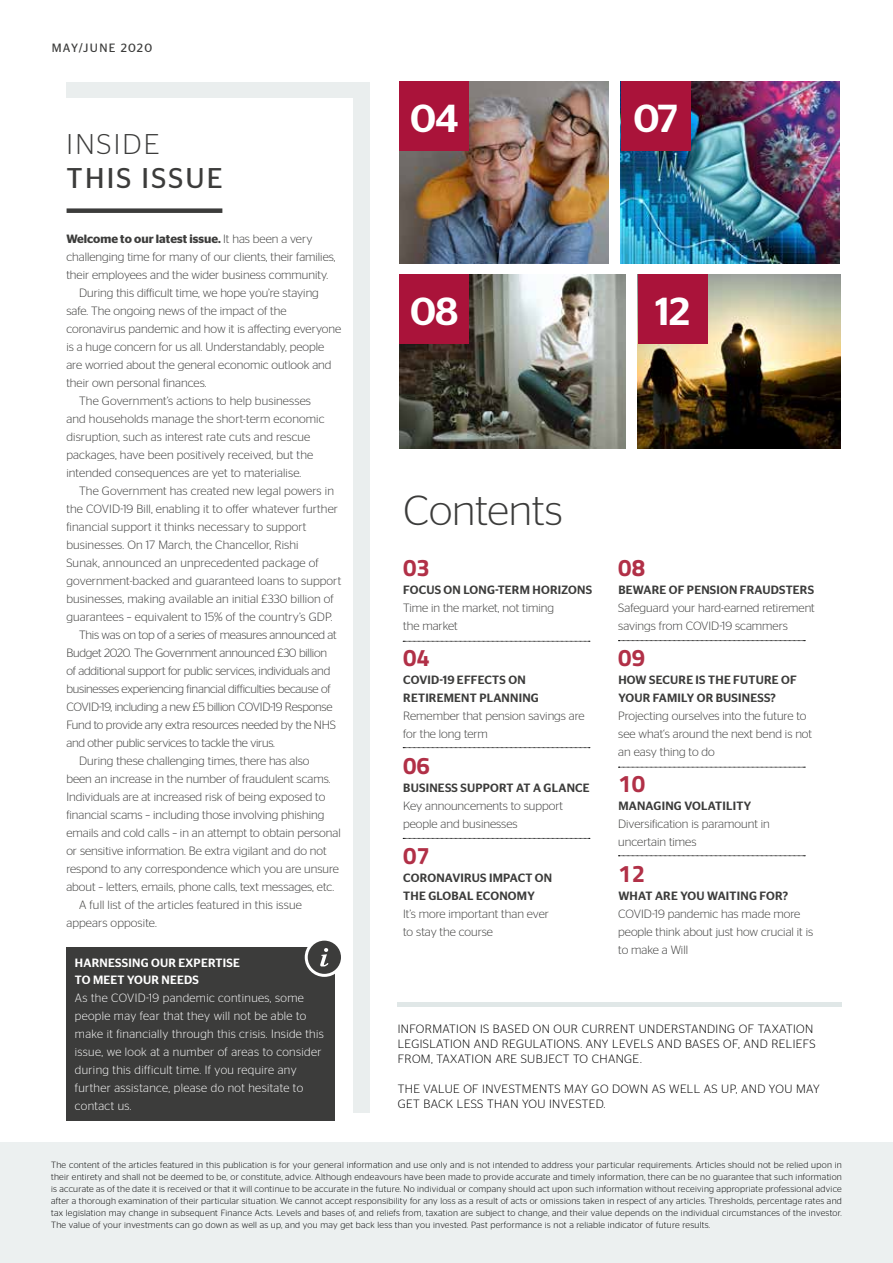
<style>
.page{position:relative;width:893px;height:1263px;background:#fff}
.page>*{position:absolute;margin:0;border:0;box-sizing:border-box;transform-origin:0 0}
.t1{font:300 42px "Stag Sans";color:#3c3c3b}
.t2{font:500 39px "Stag Sans";letter-spacing:-.02em;color:#fff}
.t3{font:28.5px "Stag Sans";letter-spacing:.08em;color:#3c3c3b}
.t4{font:300 28.5px "Stag Sans";letter-spacing:.08em;color:#3c3c3b}
.t5{font:700 24px "Titillium";color:#b13047}
.t6{font:300 12px/18px "Stag Sans";color:#3c3c3b}
.t7{font:300 12px "Stag Sans";letter-spacing:-.02em;color:#3c3c3b}
.t8{font:300 12px/18px "Stag Sans";letter-spacing:.03em;color:#fff}
.t9{font:500 12px/18px "Stag Sans";letter-spacing:.02em;color:#3c3c3b}
.t10{font:300 12px/15px "Stag Sans";letter-spacing:.03em;color:#000}
.t11{font:600 12px "Stag Sans";color:#3c3c3b}
.t12{font:500 12px/16.5px "Stag Sans";letter-spacing:.02em;color:#fff}
.t13{font:12px "Stag Sans";letter-spacing:.11em;color:#3c3c3b}
.t14{font:300 9px/12px "Stag Sans";letter-spacing:.03em;color:#000;text-align:justify}
.s1{font-weight:300}
</style>
<div class="page">
<div style="left:66px;top:82px;width:303px;height:1030px;background:#eaeeee"></div>
<div style="left:26px;top:98px;width:327px;height:1031px;background:#fff"></div>
<div style="left:0;top:1142px;width:893px;height:121px;background:#ecf0f0"></div>
<hr style="left:398px;top:1002px;width:444px;height:4px;background:#e0e7e7">
<img style="left:399px;top:82px;width:210px;height:181px">
<img style="left:621px;top:82px;width:218px;height:181px">
<div style="left:400px;top:82px;width:69px;height:69px;background:#aa133a"></div>
<div style="left:621px;top:82px;width:69px;height:69px;background:#aa133a"></div>
<img style="left:638px;top:275px;width:202px;height:173px">
<div style="left:638px;top:275px;width:69px;height:69px;background:#aa133a"></div>
<img style="left:400px;top:275px;width:226px;height:173px">
<div style="left:400px;top:275px;width:69px;height:69px;background:#aa133a"></div>
<svg style="left:403px;top:641px;width:187px;height:1px"></svg>
<div style="left:67px;top:208px;width:155px;height:5px;background:#3c3c3b"></div>
<svg style="left:618px;top:640px;width:187px;height:1px"></svg>
<svg style="left:618px;top:767px;width:187px;height:1px"></svg>
<svg style="left:618px;top:855px;width:187px;height:1px"></svg>
<svg style="left:403px;top:838px;width:187px;height:1px"></svg>
<svg style="left:403px;top:747px;width:187px;height:1px"></svg>
<div style="left:66px;top:947px;width:269px;height:173px;background:#3c3c3b"></div>
<div style="left:306px;top:939px;width:36px;height:36px;background:#3c3c3b;border-radius:50%"></div>
<div style="left:305px;top:938px;width:39px;height:39px;border:3px solid #fff;border-radius:50%"></div>
<svg style="left:320px;top:948px;width:8px;height:18px"></svg>
<p class="t13" style="left:52px;top:41px;width:102px">MAY/JUNE 2020</p>
<h3 class="t4" style="left:67px;top:128px;width:94px">INSIDE</h3>
<h3 class="t3" style="left:67px;top:162px;width:158px">THIS ISSUE</h3>
<p class="t11" style="left:66px;top:232px;width:247px">Welcome to our latest issue. <span class="s1">It has been a very</span></p>
<p class="t6" style="left:66px;top:248px;width:271px">challenging time for many of our clients, their families,</p>
<p class="t6" style="left:66px;top:266px;width:263px">their employees and the wider business community.</p>
<p class="t6" style="left:79px;top:284px;width:241px">During this difficult time, we hope you’re staying</p>
<p class="t6" style="left:66px;top:302px;width:222px">safe. The ongoing news of the impact of the</p>
<p class="t6" style="left:66px;top:320px;width:276px">coronavirus pandemic and how it is affecting everyone</p>
<p class="t6" style="left:66px;top:338px;width:259px">is a huge concern for us all. Understandably, people</p>
<p class="t6" style="left:66px;top:356px;width:267px">are worried about the general economic outlook and</p>
<p class="t6" style="left:66px;top:374px;width:142px">their own personal finances.</p>
<p class="t6" style="left:79px;top:392px;width:233px">The Government’s actions to help businesses</p>
<p class="t6" style="left:66px;top:410px;width:260px">and households manage the short-term economic</p>
<p class="t6" style="left:66px;top:428px;width:245px">disruption, such as interest rate cuts and rescue</p>
<p class="t6" style="left:66px;top:446px;width:248px">packages, have been positively received, but the</p>
<p class="t6" style="left:66px;top:464px;width:236px">intended consequences are yet to materialise.</p>
<p class="t6" style="left:79px;top:482px;width:256px">The Government has created new legal powers in</p>
<p class="t6" style="left:66px;top:500px;width:273px">the COVID-19 Bill, enabling it to offer whatever further</p>
<p class="t6" style="left:66px;top:518px;width:242px">financial support it thinks necessary to support</p>
<p class="t6" style="left:66px;top:536px;width:234px">businesses. On 17 March, the Chancellor, Rishi</p>
<p class="t6" style="left:66px;top:554px;width:254px">Sunak, announced an unprecedented package of</p>
<p class="t6" style="left:66px;top:572px;width:276px">government-backed and guaranteed loans to support</p>
<p class="t6" style="left:66px;top:590px;width:269px">businesses, making available an initial £330 billion of</p>
<p class="t6" style="left:66px;top:608px;width:268px">guarantees – equivalent to 15% of the country’s GDP.</p>
<p class="t7" style="left:79px;top:628px;width:259px">This was on top of a series of measures announced at</p>
<p class="t7" style="left:66px;top:646px;width:262px">Budget 2020. The Government announced £30 billion</p>
<p class="t7" style="left:66px;top:664px;width:265px">of additional support for public services, individuals and</p>
<p class="t7" style="left:66px;top:682px;width:266px">businesses experiencing financial difficulties because of</p>
<p class="t7" style="left:66px;top:700px;width:268px">COVID-19, including a new £5 billion COVID-19 Response</p>
<p class="t7" style="left:66px;top:718px;width:271px">Fund to provide any extra resources needed by the NHS</p>
<p class="t7" style="left:66px;top:736px;width:210px">and other public services to tackle the virus.</p>
<p class="t6" style="left:79px;top:752px;width:232px">During these challenging times, there has also</p>
<p class="t6" style="left:66px;top:770px;width:266px">been an increase in the number of fraudulent scams.</p>
<p class="t6" style="left:66px;top:788px;width:260px">Individuals are at increased risk of being exposed to</p>
<p class="t6" style="left:66px;top:806px;width:259px">financial scams – including those involving phishing</p>
<p class="t6" style="left:66px;top:824px;width:276px">emails and cold calls – in an attempt to obtain personal</p>
<p class="t6" style="left:66px;top:842px;width:262px">or sensitive information. Be extra vigilant and do not</p>
<p class="t6" style="left:66px;top:860px;width:274px">respond to any correspondence which you are unsure</p>
<p class="t6" style="left:66px;top:878px;width:269px">about – letters, emails, phone calls, text messages, etc.</p>
<p class="t6" style="left:79px;top:896px;width:224px">A full list of the articles featured in this issue</p>
<p class="t6" style="left:66px;top:914px;width:92px">appears opposite.</p>
<p class="t12" style="left:75px;top:955px;width:166px">HARNESSING OUR EXPERTISE<br>TO MEET YOUR NEEDS</p>
<p class="t8" style="left:75px;top:988px;width:250px">As the COVID-19 pandemic continues, some people may fear that they will not be able to make it financially through this crisis. Inside this issue, we look at a number of areas to consider during this difficult time. If you require any further assistance, please do not hesitate to contact us.</p>
<h2 class="t2" style="left:410px;top:96px;width:50px">04</h2>
<h2 class="t2" style="left:633px;top:96px;width:46px">07</h2>
<h2 class="t2" style="left:410px;top:289px;width:50px">08</h2>
<h2 class="t2" style="left:655px;top:289px;width:36px">12</h2>
<h1 class="t1" style="left:403px;top:487px;width:161px">Contents</h1>
<h3 class="t5" style="left:403px;top:549px;width:28px">03</h3>
<p class="t9" style="left:403px;top:581px;width:190px">FOCUS ON LONG-TERM HORIZONS</p>
<p class="t6" style="left:403px;top:599px;width:153px">Time in the market, not timing the market</p>
<h3 class="t5" style="left:403px;top:639px;width:28px">04</h3>
<p class="t9" style="left:403px;top:671px;width:137px">COVID-19 EFFECTS ON<br>RETIREMENT PLANNING</p>
<p class="t6" style="left:403px;top:707px;width:183px">Remember that pension savings are for the long term</p>
<h3 class="t5" style="left:403px;top:747px;width:28px">06</h3>
<p class="t9" style="left:403px;top:779px;width:188px">BUSINESS SUPPORT AT A GLANCE</p>
<p class="t6" style="left:403px;top:797px;width:162px">Key announcements to support people and businesses</p>
<h3 class="t5" style="left:403px;top:837px;width:28px">07</h3>
<p class="t9" style="left:403px;top:869px;width:150px">CORONAVIRUS IMPACT ON<br>THE GLOBAL ECONOMY</p>
<p class="t6" style="left:403px;top:905px;width:147px">It’s more important than ever to stay the course</p>
<h3 class="t5" style="left:618px;top:549px;width:28px">08</h3>
<p class="t9" style="left:618px;top:581px;width:197px">BEWARE OF PENSION FRAUDSTERS</p>
<p class="t6" style="left:618px;top:599px;width:198px">Safeguard your hard-earned retirement savings from COVID-19 scammers</p>
<h3 class="t5" style="left:618px;top:639px;width:28px">09</h3>
<p class="t9" style="left:618px;top:671px;width:180px">HOW SECURE IS THE FUTURE OF<br>YOUR FAMILY OR BUSINESS?</p>
<p class="t6" style="left:618px;top:707px;width:195px">Projecting ourselves into the future to see what‘s around the next bend is not an easy thing to do</p>
<h3 class="t5" style="left:618px;top:765px;width:28px">10</h3>
<p class="t9" style="left:618px;top:797px;width:134px">MANAGING VOLATILITY</p>
<p class="t6" style="left:618px;top:815px;width:153px">Diversification is paramount in uncertain times</p>
<h3 class="t5" style="left:618px;top:855px;width:28px">12</h3>
<p class="t9" style="left:618px;top:887px;width:171px">WHAT ARE YOU WAITING FOR?</p>
<p class="t6" style="left:618px;top:905px;width:196px">COVID-19 pandemic has made more people think about just how crucial it is to make a Will</p>
<p class="t10" style="left:398px;top:1021px;width:419px">INFORMATION IS BASED ON OUR CURRENT UNDERSTANDING OF TAXATION<br>LEGISLATION AND REGULATIONS. ANY LEVELS AND BASES OF, AND RELIEFS<br>FROM, TAXATION ARE SUBJECT TO CHANGE.</p>
<p class="t10" style="left:398px;top:1081px;width:423px">THE VALUE OF INVESTMENTS MAY GO DOWN AS WELL AS UP, AND YOU MAY<br>GET BACK LESS THAN YOU INVESTED.</p>
<p class="t14" style="left:51px;top:1159px;width:792px">The content of the articles featured in this publication is for your general information and use only and is not intended to address your particular requirements. Articles should not be relied upon in their entirety and shall not be deemed to be, or constitute, advice. Although endeavours have been made to provide accurate and timely information, there can be no guarantee that such information is accurate as of the date it is received or that it will continue to be accurate in the future. No individual or company should act upon such information without receiving appropriate professional advice after a thorough examination of their particular situation. We cannot accept responsibility for any loss as a result of acts or omissions taken in respect of any articles. Thresholds, percentage rates and tax legislation may change in subsequent Finance Acts. Levels and bases of, and reliefs from, taxation are subject to change, and their value depends on the individual circumstances of the investor.<br>The value of your investments can go down as well as up, and you may get back less than you invested. Past performance is not a reliable indicator of future results.</p>
</div>
